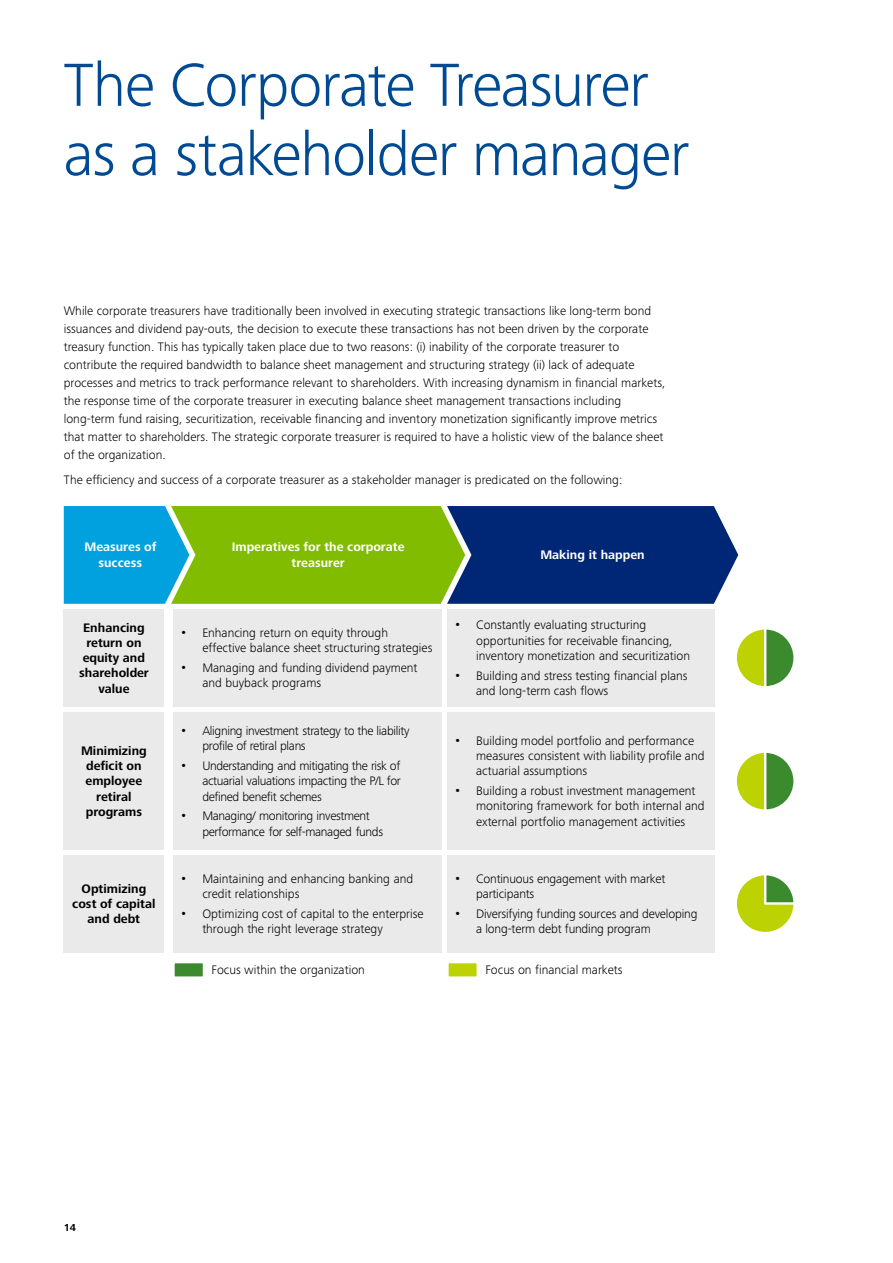
<style>
.page{position:relative;width:893px;height:1263px;background:#fff}
.page>*{position:absolute;margin:0;border:0;box-sizing:border-box;transform-origin:0 0}
.t1{font:300 63px/69.3px "Frutiger Next Pro";letter-spacing:-.02em;color:#004a94}
.t2{font:300 12.75px/15.3px "Frutiger Next Pro";color:#000}
.t3{font:300 12.75px/15.3px "Frutiger Next Pro";letter-spacing:-.03em;color:#000}
.t4{font:700 12.75px/15.3px "Frutiger Next Pro";color:#000;text-align:center}
.t5{font:700 12.75px/15.3px "Frutiger Next Pro";color:#fff;text-align:center}
.t6{font:700 10.5px "Frutiger Next Pro";color:#000}
.s1{font-family:"Arial";font-weight:400}
</style>
<div class="page">
<svg style="left:736px;top:875px;width:58px;height:57px"></svg>
<svg style="left:736px;top:753px;width:58px;height:57px"></svg>
<svg style="left:736px;top:629px;width:58px;height:57px"></svg>
<div style="left:173px;top:609px;width:268px;height:98px;background:#eaeaea"></div>
<div style="left:64px;top:609px;width:100px;height:98px;background:#eaeaea"></div>
<div style="left:64px;top:712px;width:100px;height:138px;background:#eaeaea"></div>
<div style="left:64px;top:855px;width:100px;height:98px;background:#eaeaea"></div>
<svg style="left:64px;top:506px;width:674px;height:98px;background:#3d7f5d"></svg>
<div style="left:173px;top:712px;width:268px;height:138px;background:#eaeaea"></div>
<div style="left:173px;top:855px;width:268px;height:98px;background:#eaeaea"></div>
<div style="left:172px;top:960px;width:34px;height:19px;background:#3c8a2e;border:3px solid #fff"></div>
<div style="left:446px;top:960px;width:34px;height:19px;background:#bdd203;border:3px solid #fff"></div>
<div style="left:447px;top:609px;width:268px;height:98px;background:#eaeaea"></div>
<div style="left:447px;top:712px;width:268px;height:138px;background:#eaeaea"></div>
<div style="left:447px;top:855px;width:268px;height:98px;background:#eaeaea"></div>
<h1 class="t1" style="left:64px;top:50px;width:627px">The Corporate Treasurer as a stakeholder manager</h1>
<p class="t2" style="left:64px;top:301px;width:603px;line-height:18px">While corporate treasurers have traditionally been involved in executing strategic transactions like long-term bond issuances and dividend pay-outs, the decision to execute these transactions has not been driven by the corporate treasury function. This has typically taken place due to two reasons: (i) inability of the corporate treasurer to contribute the required bandwidth to balance sheet management and structuring strategy (ii) lack of adequate processes and metrics to track performance relevant to shareholders. With increasing dynamism in financial markets, the response time of the corporate treasurer in executing balance sheet management transactions including long-term fund raising, securitization, receivable financing and inventory monetization significantly improve metrics that matter to shareholders. The strategic corporate treasurer is required to have a holistic view of the balance sheet of the organization.</p>
<p class="t2" style="left:64px;top:472px;width:560px">The efficiency and success of a corporate treasurer as a stakeholder manager is predicated on the following:</p>
<p class="t5" style="left:84px;top:539px;width:73px">Measures of success</p>
<p class="t4" style="left:79px;top:620px;width:71px">Enhancing return on equity and shareholder value</p>
<p class="t4" style="left:81px;top:743px;width:67px">Minimizing deficit on employee retiral programs</p>
<p class="t4" style="left:72px;top:881px;width:85px">Optimizing cost of capital and debt</p>
<p class="t5" style="left:232px;top:539px;width:174px">Imperatives for the corporate treasurer</p>
<p class="t5" style="left:540px;top:547px;width:106px">Making it happen</p>
<p class="t2" style="left:476px;top:617px;width:215px;text-indent:-21px"><span class="s1">•</span> Constantly evaluating structuring opportunities for receivable financing, inventory monetization and securitization</p>
<p class="t2" style="left:476px;top:668px;width:213px;text-indent:-21px"><span class="s1">•</span> Building and stress testing financial plans and long-term cash flows</p>
<p class="t2" style="left:476px;top:733px;width:230px;text-indent:-21px"><span class="s1">•</span> Building model portfolio and performance measures consistent with liability profile and actuarial assumptions</p>
<p class="t2" style="left:476px;top:783px;width:230px;text-indent:-21px"><span class="s1">•</span> Building a robust investment management monitoring framework for both internal and external portfolio management activities</p>
<p class="t2" style="left:202px;top:625px;width:232px;text-indent:-21px"><span class="s1">•</span> Enhancing return on equity through effective balance sheet structuring strategies</p>
<p class="t2" style="left:202px;top:660px;width:217px;text-indent:-21px"><span class="s1">•</span> Managing and funding dividend payment and buyback programs</p>
<p class="t3" style="left:202px;top:723px;width:209px;text-indent:-21px"><span class="s1">•</span> Aligning investment strategy to the liability profile of retiral plans</p>
<p class="t2" style="left:202px;top:758px;width:200px;text-align:justify;text-indent:-21px"><span class="s1">•</span> Understanding and mitigating the risk of actuarial valuations impacting the P/L for defined benefit schemes</p>
<p class="t3" style="left:202px;top:808px;width:182px;text-indent:-21px"><span class="s1">•</span> Managing/ monitoring investment performance for self-managed funds</p>
<p class="t2" style="left:202px;top:871px;width:212px;text-indent:-21px"><span class="s1">•</span> Maintaining and enhancing banking and credit relationships</p>
<p class="t2" style="left:202px;top:906px;width:223px;text-indent:-21px"><span class="s1">•</span> Optimizing cost of capital to the enterprise through the right leverage strategy</p>
<p class="t2" style="left:211px;top:962px;width:155px">Focus within the organization</p>
<p class="t2" style="left:485px;top:962px;width:139px">Focus on financial markets</p>
<p class="t2" style="left:476px;top:871px;width:191px;text-indent:-21px"><span class="s1">•</span> Continuous engagement with market participants</p>
<p class="t2" style="left:476px;top:906px;width:223px;text-indent:-21px"><span class="s1">•</span> Diversifying funding sources and developing a long-term debt funding program</p>
<p class="t6" style="left:64px;top:1221px;width:14px">14</p>
</div>
